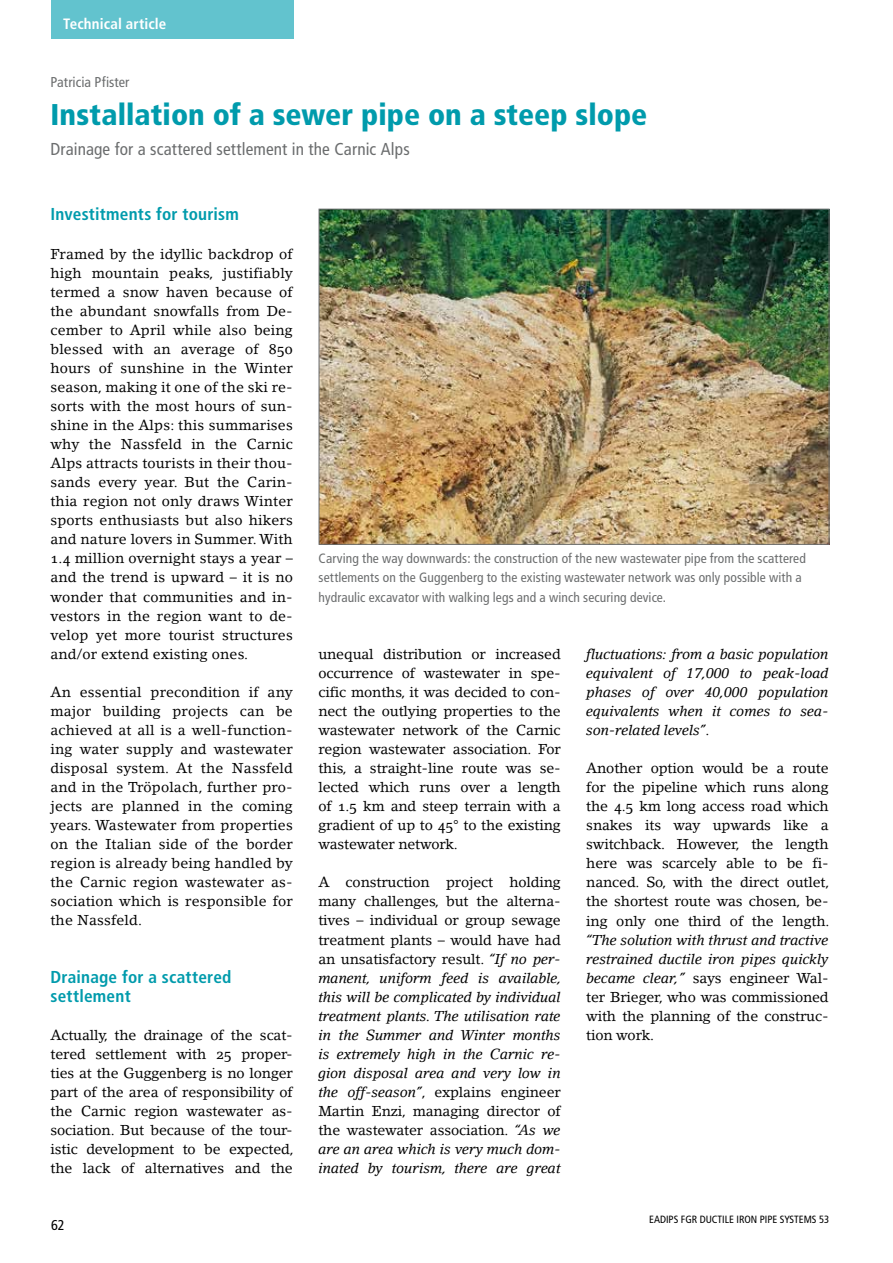
<style>
.page{position:relative;width:893px;height:1263px;background:#fff}
.page>*{position:absolute;margin:0;border:0;box-sizing:border-box;transform-origin:0 0}
.t1{font:900 condensed 30px "Frutiger";color:#009bac}
.t2{font:700 condensed 17.25px/19px "Frutiger";letter-spacing:.01em;color:#009bac}
.t3{font:condensed 17.25px "Frutiger";letter-spacing:.01em;color:#6b6d6e}
.t4{font:700 condensed 15px "Frutiger";letter-spacing:.005em;color:#fff}
.t5{font:14.25px/19px "Lino Letter Roman Os F";letter-spacing:-.01em;color:#000;text-align:justify}
.t6{font:italic 14.25px/19px "Lino Letter LT";letter-spacing:-.01em;color:#000;text-align:justify}
.t7{font:condensed 14.25px "Frutiger";letter-spacing:.005em;color:#6b6d6e}
.t8{font:condensed 14.25px "Frutiger";color:#000}
.t9{font:condensed 13.5px/19px "Frutiger";letter-spacing:.01em;color:#6b6d6e}
.t10{font:condensed 10.5px "Frutiger";color:#000}
.s1{font-family:"Lino Letter LT";font-style:italic}
.s2{font-family:"Lino Letter Roman Os F";font-style:normal}
</style>
<div class="page">
<div style="left:51px;top:0;width:242px;height:39px;background:#62c3ce"></div>
<img style="left:321px;top:211px;width:506px;height:332px">
<p class="t4" style="left:63px;top:15px;width:105px">Technical article</p>
<p class="t7" style="left:50px;top:74px;width:80px">Patricia Pfister</p>
<h1 class="t1" style="left:50px;top:97px;width:598px">Installation of a sewer pipe on a steep slope</h1>
<p class="t3" style="left:50px;top:139px;width:361px">Drainage for a scattered settlement in the Carnic Alps</p>
<p class="t2" style="left:50px;top:205px;width:190px">Investitments for tourism</p>
<p class="t5" style="left:50px;top:244px;width:244px">Framed by the idyllic backdrop of high mountain peaks, justifiably termed a snow haven because of the abundant snowfalls from De&shy;cember to April while also being blessed with an average of 850 hours of sunshine in the Winter season, making it one of the ski re&shy;sorts with the most hours of sun&shy;shine in the Alps: this summarises why the Nassfeld in the Carnic Alps attracts tourists in their thou&shy;sands every year. But the Carin&shy;thia region not only draws Winter sports enthusiasts but also hikers and nature lovers in Summer. With 1.4 million overnight stays a year – and the trend is upward – it is no wonder that communities and in&shy;vestors in the region want to de&shy;velop yet more tourist structures and/or extend existing ones.</p>
<p class="t5" style="left:50px;top:682px;width:244px">An essential precondition if any major building projects can be achieved at all is a well-function&shy;ing water supply and wastewater disposal system. At the Nassfeld and in the Tröpolach, further pro&shy;jects are planned in the coming years. Wastewater from properties on the Italian side of the border region is already being handled by the Carnic region wastewater as&shy;sociation which is responsible for the Nassfeld.</p>
<p class="t2" style="left:50px;top:967px;width:183px">Drainage for a scattered settlement</p>
<p class="t5" style="left:50px;top:1025px;width:245px">Actually, the drainage of the scat&shy;tered settlement with 25 proper&shy;ties at the Guggenberg is no longer part of the area of responsibility of the Carnic region wastewater as&shy;sociation. But because of the tour&shy;istic development to be expected, the lack of alternatives and the</p>
<p class="t8" style="left:51px;top:1217px;width:15px">62</p>
<p class="t9" style="left:319px;top:549px;width:489px">Carving the way downwards: the construction of the new wastewater pipe from the scattered settlements on the Guggenberg to the existing wastewater network was only possible with a hydraulic excavator with walking legs and a winch securing device.</p>
<p class="t5" style="left:318px;top:644px;width:244px">unequal distribution or increased occurrence of wastewater in spe&shy;cific months, it was decided to con&shy;nect the outlying properties to the wastewater network of the Carnic region wastewater association. For this, a straight-line route was se&shy;lected which runs over a length of 1.5 km and steep terrain with a gradient of up to 45° to the existing wastewater network.</p>
<p class="t5" style="left:318px;top:873px;width:244px">A construction project holding many challenges, but the alterna&shy;tives – individual or group sewage treatment plants – would have had an unsatisfactory result. <span class="s1">“If no per-</span></p>
<p class="t6" style="left:318px;top:968px;width:245px">manent, uniform feed is available, this will be complicated by individual treatment plants. The utilisation rate in the Summer and Winter months is extremely high in the Carnic re&shy;gion disposal area and very low in</p>
<p class="t5" style="left:318px;top:1082px;width:244px"><span class="s1">the off-season”</span>, explains engineer Martin Enzi, managing director of the wastewater association. <span class="s1">“As we</span></p>
<p class="t6" style="left:318px;top:1139px;width:244px">are an area which is very much dom&shy;inated by tourism, there are great</p>
<p class="t6" style="left:586px;top:644px;width:244px">fluctuations: from a basic population equivalent of 17,000 to peak-load phases of over 40,000 population equivalents when it comes to sea&shy;son-related levels”<span class="s2">.</span></p>
<p class="t5" style="left:586px;top:758px;width:245px">Another option would be a route for the pipeline which runs along the 4.5 km long access road which snakes its way upwards like a switchback. However, the length here was scarcely able to be fi&shy;nanced. So, with the direct outlet, the shortest route was chosen, be&shy;ing only one third of the length.</p>
<p class="t6" style="left:586px;top:930px;width:244px">“The solution with thrust and tractive restrained ductile iron pipes quickly</p>
<p class="t5" style="left:586px;top:968px;width:244px"><span class="s1">became clear,”</span> says engineer Wal&shy;ter Brieger, who was commissioned with the planning of the construc&shy;tion work.</p>
<p class="t10" style="left:649px;top:1213px;width:182px">EADIPS FGR DUCTILE IRON PIPE SYSTEMS 53</p>
</div>
